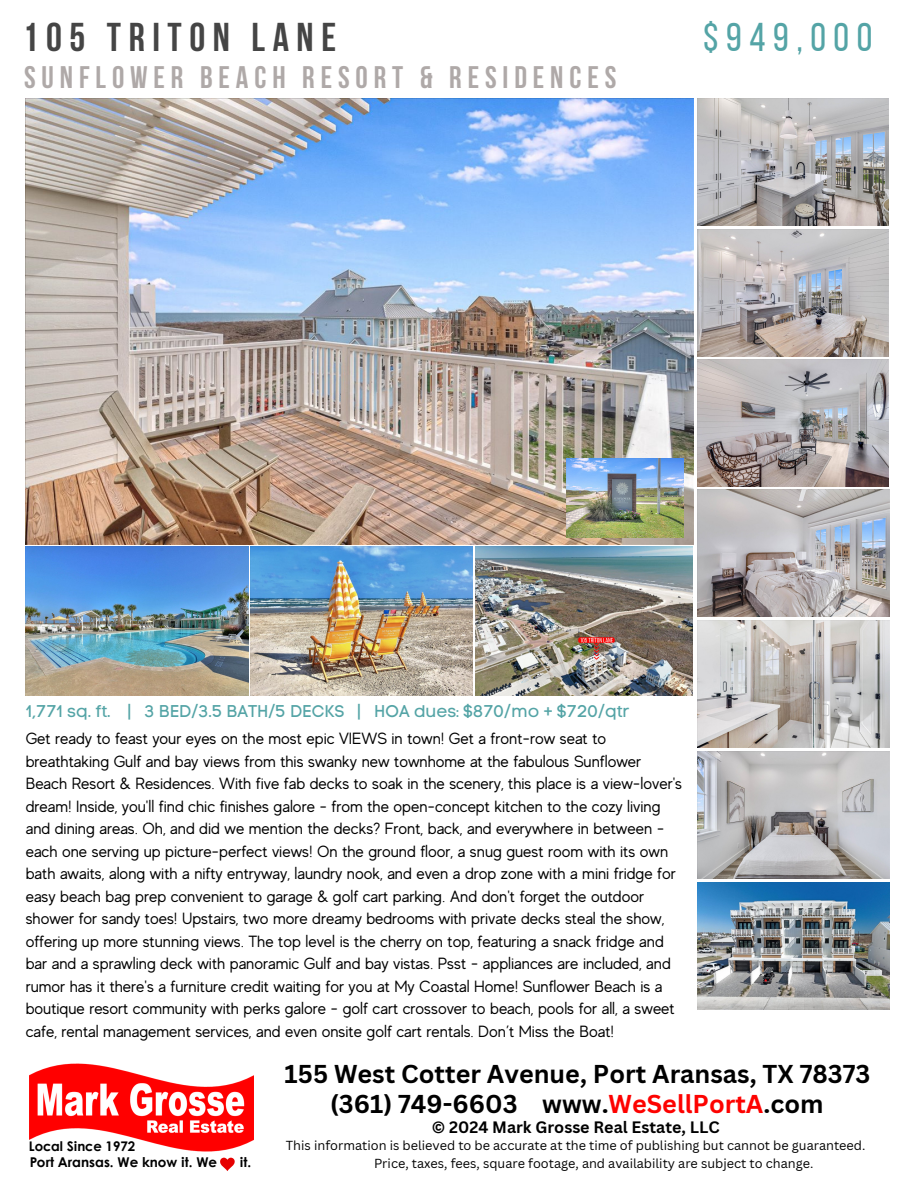
<style>
.page{position:relative;width:918px;height:1188px;background:#fff}
.page>*{position:absolute;margin:0;border:0;box-sizing:border-box;transform-origin:0 0}
.t1{font:700 40.05px "Bebas Neue";letter-spacing:.19em;color:#454545}
.t2{font:40.05px "Bebas Neue";letter-spacing:.19em;color:#54a4a6}
.t3{font:700 31.05px "Bebas Neue";letter-spacing:.19em;color:#afa9a8}
.t4{font:700 25.2px "Canva Sans";color:#000}
.t5{font:16.8px "Code Pro Normal LC";color:#54a4a6}
.t6{font:16.2px/22.5px "MADE Evolve Sans";color:#000}
.t7{font:700 16.05px "Canva Sans";color:#000}
.t8{font:700 13.5px "Century Gothic";color:#000}
.t9{font:700 13.35px "Century Gothic";color:#000}
.t10{font:12.75px "Canva Sans";color:#000}
.s1{color:#fd0200}
</style>
<div class="page">
<img style="left:30px;top:1063px;width:224px;height:89px">
<svg style="left:220px;top:1158px;width:15px;height:13px"></svg>
<img style="left:698px;top:621px;width:191px;height:127px">
<img style="left:698px;top:490px;width:191px;height:127px">
<img style="left:698px;top:752px;width:191px;height:127px">
<img style="left:698px;top:99px;width:190px;height:127px">
<img style="left:698px;top:229px;width:190px;height:127px">
<img style="left:698px;top:359px;width:190px;height:128px">
<img style="left:476px;top:547px;width:217px;height:148px">
<img style="left:26px;top:547px;width:223px;height:148px">
<img style="left:251px;top:547px;width:222px;height:149px">
<img style="left:26px;top:99px;width:668px;height:445px">
<img style="left:567px;top:459px;width:117px;height:78px">
<img style="left:698px;top:883px;width:191px;height:127px">
<h3 class="t1" style="left:23px;top:21px;width:315px">105 TRITON LANE</h3>
<h3 class="t2" style="left:703px;top:21px;width:171px">$949,000</h3>
<p class="t3" style="left:24px;top:64px;width:594px">SUNFLOWER BEACH RESORT &amp; RESIDENCES</p>
<h4 class="t5" style="left:26px;top:701px;width:605px">1,771 sq. ft. | 3 BED/3.5 BATH/5 DECKS | HOA dues: $870/mo + $720/qtr</h4>
<p class="t6" style="left:26px;top:727px;width:658px">Get ready to feast your eyes on the most epic VIEWS in town! Get a front-row seat to breathtaking Gulf and bay views from this swanky new townhome at the fabulous Sunflower Beach Resort &amp; Residences. With five fab decks to soak in the scenery, this place is a view-lover's dream! Inside, you'll find chic finishes galore - from the open-concept kitchen to the cozy living and dining areas. Oh, and did we mention the decks? Front, back, and everywhere in between - each one serving up picture-perfect views! On the ground floor, a snug guest room with its own bath awaits, along with a nifty entryway, laundry nook, and even a drop zone with a mini fridge for easy beach bag prep convenient to garage &amp; golf cart parking. And don't forget the outdoor shower for sandy toes! Upstairs, two more dreamy bedrooms with private decks steal the show, offering up more stunning views. The top level is the cherry on top, featuring a snack fridge and bar and a sprawling deck with panoramic Gulf and bay vistas. Psst - appliances are included, and rumor has it there's a furniture credit waiting for you at My Coastal Home! Sunflower Beach is a boutique resort community with perks galore - golf cart crossover to beach, pools for all, a sweet cafe, rental management services, and even onsite golf cart rentals. Don’t Miss the Boat!</p>
<p class="t4" style="left:285px;top:1056px;width:587px">155 West Cotter Avenue, Port Aransas, TX 78373</p>
<p class="t4" style="left:330px;top:1086px;width:495px">(361) 749-6603 www.<span class="s1">WeSellPortA</span>.com</p>
<p class="t7" style="left:432px;top:1115px;width:289px">©️ 2024 Mark Grosse Real Estate, LLC</p>
<h6 class="t10" style="left:286px;top:1137px;width:581px">This information is believed to be accurate at the time of publishing but cannot be guaranteed.</h6>
<h3 class="t10" style="left:374px;top:1155px;width:441px">Price, taxes, fees, square footage, and availability are subject to change.</h3>
<p class="t9" style="left:29px;top:1136px;width:108px">Local Since 1972</p>
<h6 class="t8" style="left:30px;top:1152px;width:189px">Port Aransas. We know it. We</h6>
<h6 class="t8" style="left:240px;top:1152px;width:13px">it.</h6>
</div>
